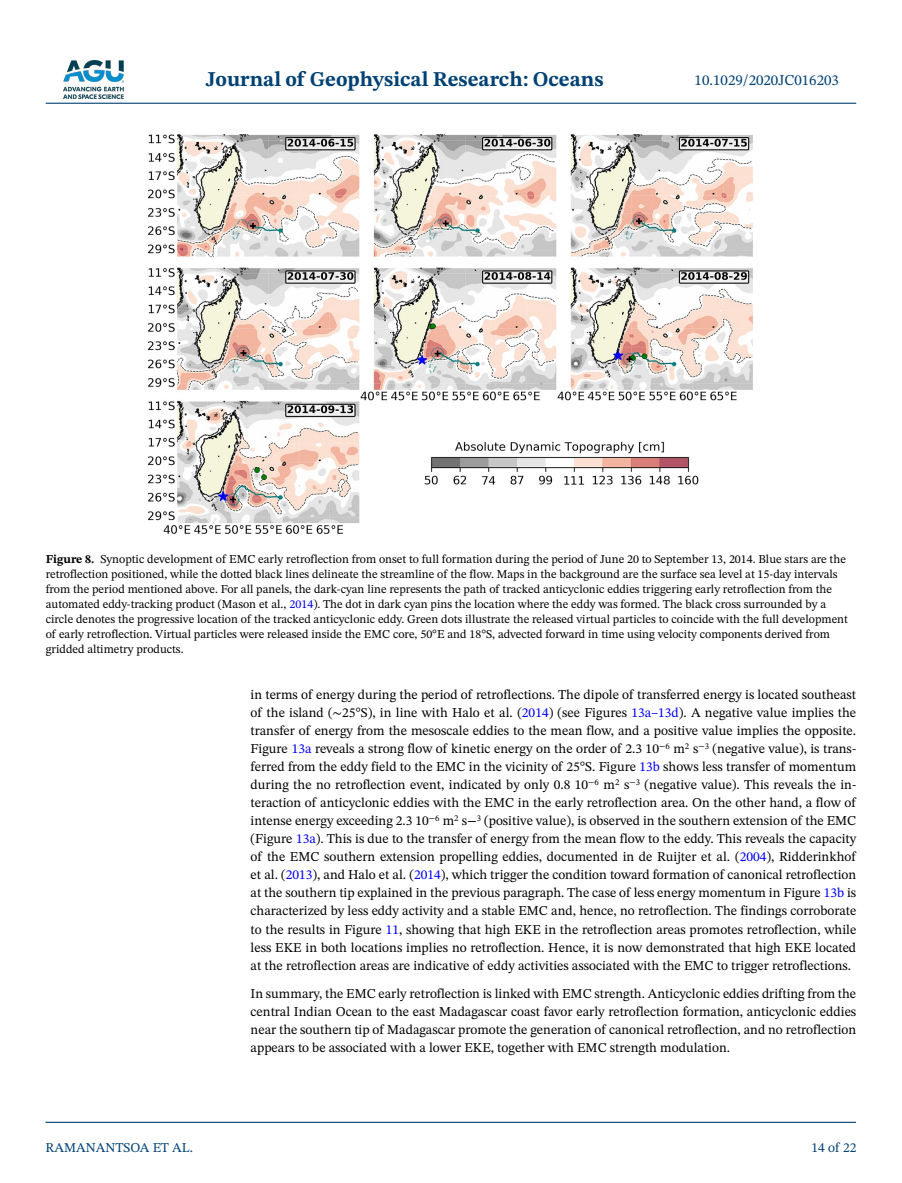
<style>
.page{position:relative;width:902px;height:1183px;background:#fff}
.page>*{position:absolute;margin:0;border:0;box-sizing:border-box;transform-origin:0 0}
.t1{font:700 21px "STIX Two Text";color:#004174}
.t2{font:15px "STIX Two Text";color:#004174}
.t3{font:13.5px/18px "STIX Two Text";color:#000;text-align:justify}
.t4{font:13.5px "STIX Two Text";color:#004174}
.t5{font:12px/15px "STIX Two Text";color:#000}
.s1{font-weight:700}
.s2{color:#00f}
.s3{font-family:"STIX Two Math"}
</style>
<div class="page">
<img style="left:63px;top:60px;width:60px;height:39px">
<hr style="left:46px;top:103px;width:810px;height:1px;background:#004174">
<hr style="left:45px;top:1121px;width:810px;height:1px;background:#004174">
<img style="left:148px;top:134px;width:605px;height:400px">
<h1 class="t1" style="left:206px;top:64px;width:399px">Journal of Geophysical Research: Oceans</h1>
<p class="t2" style="left:694px;top:69px;width:146px">10.1029/2020JC016203</p>
<p class="t5" style="left:46px;top:551px;width:803px"><span class="s1">Figure 8.</span> Synoptic development of EMC early retroflection from onset to full formation during the period of June 20 to September 13, 2014. Blue stars are the retroflection positioned, while the dotted black lines delineate the streamline of the flow. Maps in the background are the surface sea level at 15-day intervals from the period mentioned above. For all panels, the dark-cyan line represents the path of tracked anticyclonic eddies triggering early retroflection from the automated eddy-tracking product (Mason et al., <span class="s2">2014</span>). The dot in dark cyan pins the location where the eddy was formed. The black cross surrounded by a circle denotes the progressive location of the tracked anticyclonic eddy. Green dots illustrate the released virtual particles to coincide with the full development of early retroflection. Virtual particles were released inside the EMC core, 50°E and 18°S, advected forward in time using velocity components derived from gridded altimetry products.</p>
<p class="t4" style="left:45px;top:1137px;width:149px">RAMANANTSOA ET AL.</p>
<p class="t3" style="left:250px;top:685px;width:607px">in terms of energy during the period of retroflections. The dipole of transferred energy is located southeast of the island (<span class="s3">∼</span>25°S), in line with Halo et al. (<span class="s2">2014</span>) (see Figures <span class="s2">13a–13d</span>). A negative value implies the transfer of energy from the mesoscale eddies to the mean flow, and a positive value implies the opposite.<br>Figure <span class="s2">13a</span> reveals a strong flow of kinetic energy on the order of 2.3 10<sup>−6</sup> m<sup>2</sup> s<sup>−3</sup> (negative value), is trans&shy;ferred from the eddy field to the EMC in the vicinity of 25°S. Figure <span class="s2">13b</span> shows less transfer of momentum during the no retroflection event, indicated by only 0.8 10<sup>−6</sup> m<sup>2</sup> s<sup>−3</sup> (negative value). This reveals the in&shy;teraction of anticyclonic eddies with the EMC in the early retroflection area. On the other hand, a flow of intense energy exceeding 2.3 10<sup>−6</sup> m<sup>2</sup> s−<sup>3</sup> (positive value), is observed in the southern extension of the EMC (Figure <span class="s2">13a</span>). This is due to the transfer of energy from the mean flow to the eddy. This reveals the capacity of the EMC southern extension propelling eddies, documented in de Ruijter et al. (<span class="s2">2004</span>), Ridderinkhof et al. (<span class="s2">2013</span>), and Halo et al. (<span class="s2">2014</span>), which trigger the condition toward formation of canonical retroflection at the southern tip explained in the previous paragraph. The case of less energy momentum in Figure <span class="s2">13b</span> is characterized by less eddy activity and a stable EMC and, hence, no retroflection. The findings corroborate to the results in Figure <span class="s2">11</span>, showing that high EKE in the retroflection areas promotes retroflection, while less EKE in both locations implies no retroflection. Hence, it is now demonstrated that high EKE located at the retroflection areas are indicative of eddy activities associated with the EMC to trigger retroflections.</p>
<p class="t3" style="left:250px;top:984px;width:607px">In summary, the EMC early retroflection is linked with EMC strength. Anticyclonic eddies drifting from the central Indian Ocean to the east Madagascar coast favor early retroflection formation, anticyclonic eddies near the southern tip of Madagascar promote the generation of canonical retroflection, and no retroflection appears to be associated with a lower EKE, together with EMC strength modulation.</p>
<p class="t4" style="left:811px;top:1137px;width:46px">14 of 22</p>
</div>
